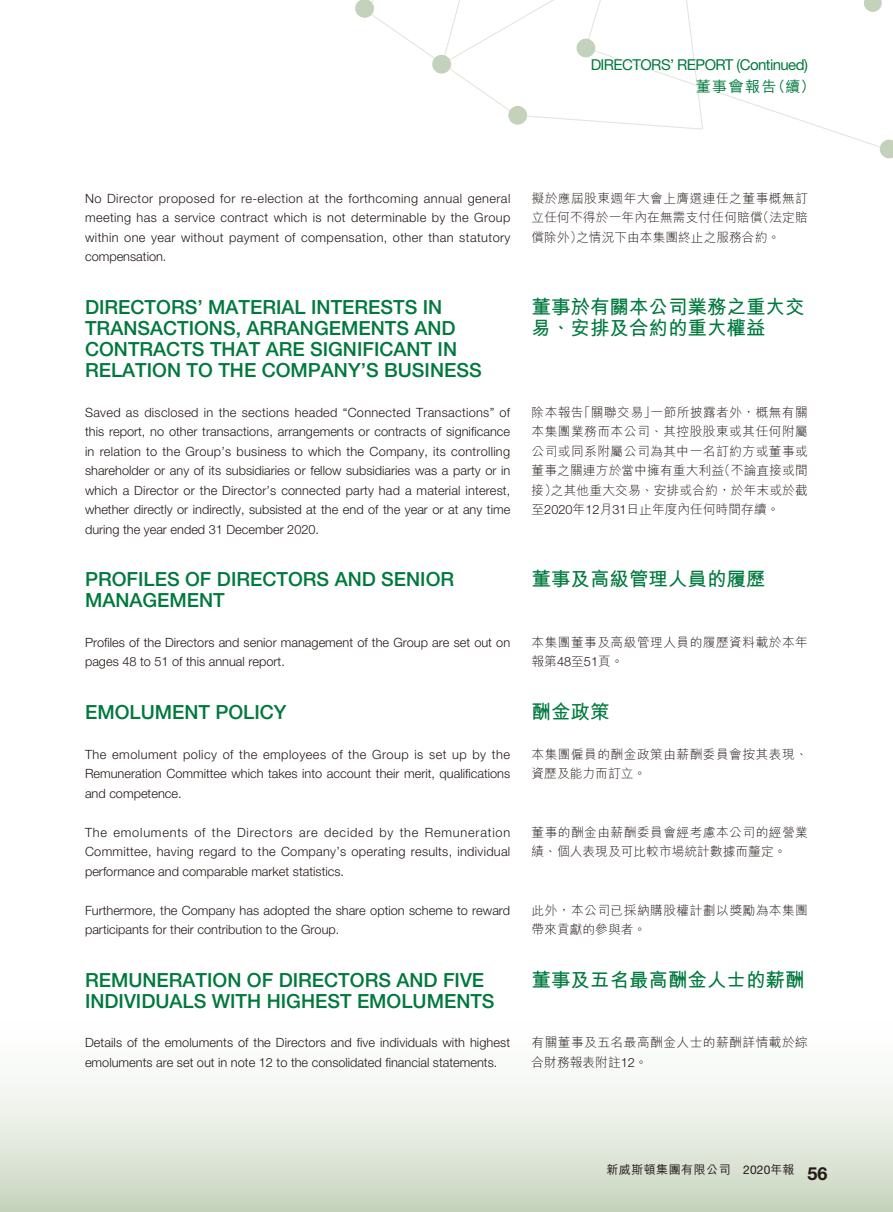
<style>
.page{position:relative;width:893px;height:1212px;background:#fff}
.page>*{position:absolute;margin:0;border:0;box-sizing:border-box;transform-origin:0 0}
.t1{font:500 19.5px/21px "Helvetica Neue LT Std";color:#00793e}
.t2{font:700 19.5px/21px "M Hei HK";color:#00793e}
.t3{font:700 18px "Helvetica Neue LT Std";color:#231916}
.t4{font:15px "Helvetica Neue LT Std";letter-spacing:-.04em;color:#00793e}
.t5{font:500 15px "M Hei HK";letter-spacing:.095em;color:#00793e}
.t6{font:300 12.75px/19.5px "Helvetica Neue LT Std";color:#231916;text-align:justify}
.t7{font:300 12.75px/19.5px "M Hei HK";letter-spacing:.035em;color:#231916}
.t8{font:300 12.75px/19.5px "Helvetica Neue LT Std";letter-spacing:.02em;color:#231916}
.t9{font:300 12.75px/19.5px "M Hei HK";letter-spacing:.01em;color:#231916}
.t10{font:300 12.75px "Helvetica Neue LT Std";letter-spacing:.06em;color:#231916}
.t11{font:300 12.75px/19.5px "M Hei HK";color:#231916}
.t12{font:500 12px "M Hei HK";letter-spacing:.04em;color:#231916}
.t13{font:12px "Helvetica Neue LT Std";color:#231916}
.s1{font-family:"Helvetica Neue LT Std"}
.s2{font-family:"M Hei HK";font-weight:500}
</style>
<div class="page">
<svg style="left:386px;top:0;width:318px;height:130px"></svg>
<img style="left:496px;top:94px;width:43px;height:36px">
<svg style="left:508px;top:105px;width:20px;height:20px"></svg>
<img style="left:420px;top:43px;width:44px;height:43px">
<svg style="left:432px;top:54px;width:20px;height:20px"></svg>
<img style="left:564px;top:26px;width:44px;height:44px">
<svg style="left:576px;top:38px;width:20px;height:20px"></svg>
<img style="left:374px;top:16px;width:12px;height:9px">
<svg style="left:355px;top:0;width:19px;height:18px"></svg>
<svg style="left:841px;top:0;width:52px;height:159px"></svg>
<div style="left:0;top:962px;width:893px;height:250px;background:linear-gradient(to bottom,#fff,#d1dcc9)"></div>
<p class="t4" style="left:591px;top:56px;width:219px">DIRECTORS’ REPORT (Continued(</p>
<p class="t5" style="left:770px;top:75px;width:46px">（續(</p>
<p class="t5" style="left:696px;top:75px;width:82px">董事會報告</p>
<p class="t6" style="left:85px;top:188px;width:427px">No Director proposed for re-election at the forthcoming annual general meeting has a service contract which is not determinable by the Group within one year without payment of compensation, other than statutory compensation.</p>
<h1 class="t1" style="left:85px;top:296px;width:398px">DIRECTORS’ MATERIAL INTERESTS IN TRANSACTIONS, ARRANGEMENTS AND CONTRACTS THAT ARE SIGNIFICANT IN RELATION TO THE COMPANY S’ BUSINESS</h1>
<p class="t6" style="left:85px;top:402px;width:427px">Saved as disclosed in the sections headed “Connected Transactions” of this report, no other transactions, arrangements or contracts of significance in relation to the Group s’ business to which the Company, its controlling shareholder or any of its subsidiaries or fellow subsidiaries was a party or in which a Director or the Director s’ connected party had a material interest, whether directly or indirectly, subsisted at the end of the year or at any time during the year ended 31 December 2020.</p>
<h1 class="t1" style="left:85px;top:568px;width:371px">PROFILES OF DIRECTORS AND SENIOR<br>MANAGEMENT</h1>
<p class="t6" style="left:85px;top:632px;width:427px">Profiles of the Directors and senior management of the Group are set out on pages 48 to 51 of this annual report.</p>
<h1 class="t1" style="left:85px;top:701px;width:203px">EMOLUMENT POLICY</h1>
<p class="t6" style="left:85px;top:744px;width:427px">The emolument policy of the employees of the Group is set up by the Remuneration Committee which takes into account their merit, qualifications and competence.</p>
<p class="t10" style="left:425px;top:824px;width:87px">Remuneration</p>
<p class="t8" style="left:85px;top:822px;width:427px">The<br>Committee, having regard to the Company s’ operating results, individual performance and comparable market statistics.</p>
<p class="t6" style="left:85px;top:900px;width:427px">Furthermore, the Company has adopted the share option scheme to reward participants for their contribution to the Group.</p>
<h1 class="t1" style="left:85px;top:969px;width:411px">REMUNERATION OF DIRECTORS AND FIVE<br>INDIVIDUALS WITH HIGHEST EMOLUMENTS</h1>
<p class="t6" style="left:85px;top:1033px;width:427px">Details of the emoluments of the Directors and five individuals with highest emoluments are set out in note 12 to the consolidated financial statements.</p>
<p class="t10" style="left:113px;top:824px;width:76px">emoluments</p>
<p class="t6" style="left:194px;top:822px;width:13px">of</p>
<p class="t6" style="left:212px;top:822px;width:20px">the</p>
<p class="t10" style="left:237px;top:824px;width:57px">Directors</p>
<p class="t10" style="left:324px;top:824px;width:50px">decided</p>
<p class="t6" style="left:379px;top:822px;width:16px">by</p>
<p class="t6" style="left:400px;top:822px;width:20px">the</p>
<p class="t6" style="left:299px;top:822px;width:20px">are</p>
<p class="t7" style="left:531px;top:188px;width:278px;text-align:right">擬於應屆股東週年大會上膺選連任之董事概無訂（法定賠</p>
<p class="t9" style="left:576px;top:208px;width:205px;text-indent:-45px">立任何不得於一年內在無需支付任何賠償<br>之情況下由本集團終止之服務合約。</p>
<p class="t7" style="left:531px;top:227px;width:52px">償除外）</p>
<h1 class="t2" style="left:531px;top:294px;width:274px">董事於有關本公司業務之重大交易、安排及合約的重大權益</h1>
<p class="t7" style="left:531px;top:402px;width:54px">除本報告</p>
<p class="t7" style="left:531px;top:421px;width:278px">本集團業務而本公司、其控股股東或其任何附屬</p>
<p class="t7" style="left:531px;top:441px;width:278px">公司或同系附屬公司為其中一名訂約方或董事或</p>
<p class="t7" style="left:718px;top:460px;width:91px">（不論直接或間</p>
<p class="t7" style="left:650px;top:402px;width:159px">一節所披露者外，概無有關</p>
<p class="t7" style="left:578px;top:402px;width:80px">「關聯交易」</p>
<p class="t9" style="left:551px;top:460px;width:258px;text-indent:-19px">董事之關連方於當中擁有重大利益<br>之其他重大交易、安排或合約，於年末或於截</p>
<p class="t11" style="left:531px;top:480px;width:249px">接）<br>至<span class="s1">2020</span>年<span class="s1">12</span>月<span class="s1">31</span>日止年度內任何時間存續。</p>
<h1 class="t2" style="left:531px;top:567px;width:235px">董事及高級管理人員的履歷</h1>
<p class="t7" style="left:531px;top:632px;width:278px">本集團董事及高級管理人員的履歷資料載於本年報第<span class="s1">48</span>至<span class="s1">51</span>頁。</p>
<h1 class="t2" style="left:531px;top:699px;width:79px">酬金政策</h1>
<p class="t7" style="left:531px;top:744px;width:278px">本集團僱員的酬金政策由薪酬委員會按其表現、資歷及能力而訂立。</p>
<p class="t7" style="left:531px;top:822px;width:278px">董事的酬金由薪酬委員會經考慮本公司的經營業績、個人表現及可比較市場統計數據而釐定。</p>
<p class="t7" style="left:531px;top:900px;width:278px">此外，本公司已採納購股權計劃以獎勵為本集團帶來貢獻的參與者。</p>
<h1 class="t2" style="left:531px;top:967px;width:274px">董事及五名最高酬金人士的薪酬</h1>
<p class="t7" style="left:531px;top:1033px;width:278px">有關董事及五名最高酬金人士的薪酬詳情載於綜合財務報表附註<span class="s1">12</span>。</p>
<p class="t13" style="left:743px;top:1162px;width:53px">2020<span class="s2">年報</span></p>
<p class="t12" style="left:606px;top:1161px;width:126px">新威斯頓集團有限公司</p>
<h2 class="t3" style="left:807px;top:1162px;width:22px">56</h2>
</div>
